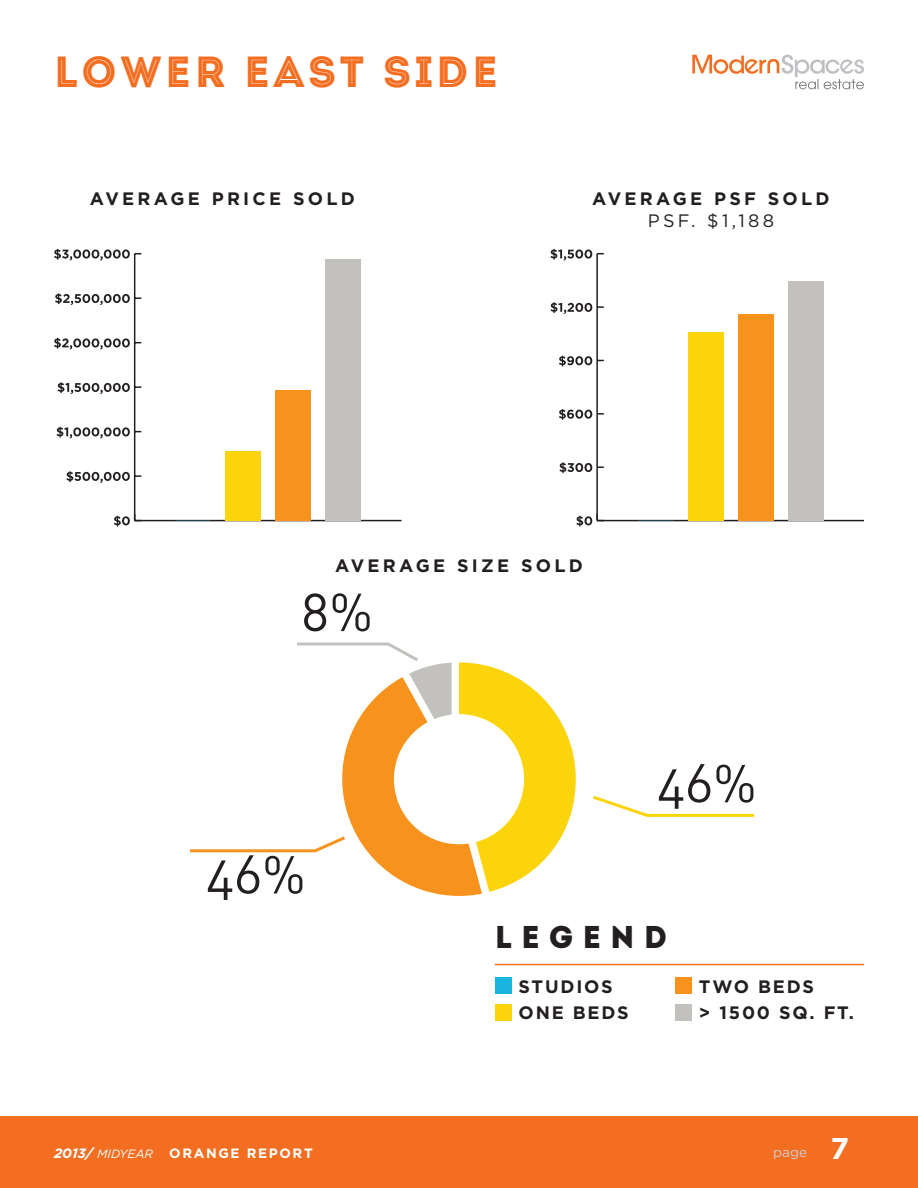
<style>
.page{position:relative;width:918px;height:1188px;background:#fff}
.page>*{position:absolute;margin:0;border:0;box-sizing:border-box;transform-origin:0 0}
.t1{font:52.5px "DIN Regular Alternate";color:#231f20}
.t2{font:43.5px "Intro Inline";letter-spacing:.08em;color:#f36e21}
.t3{font:31.5px "Intro";letter-spacing:.28em;color:#231f20}
.t4{font:700 30px "Gotham HTF";color:#fff}
.t5{font:700 18px "Gotham HTF";letter-spacing:.18em;color:#231f20}
.t6{font:700 18px/26.4px "Gotham HTF";letter-spacing:.1em;color:#231f20}
.t7{font:18px "Gotham HTF";letter-spacing:.18em;color:#231f20}
.t8{font:700 13.5px "Gotham HTF";letter-spacing:.12em;color:#fff}
.t9{font:13.5px "Gotham HTF";color:#cdced0}
.s1{font-style:italic}
.s2{font-weight:400;font-style:italic;font-size:12px}
</style>
<div class="page">
<div style="left:0;top:1117px;width:918px;height:71px;background:#f36e21"></div>
<svg style="left:692px;top:55px;width:172px;height:34px"></svg>
<div style="left:495px;top:1004px;width:17px;height:17px;background:#fcd40b"></div>
<div style="left:495px;top:978px;width:17px;height:16px;background:#1ab4e0"></div>
<div style="left:675px;top:978px;width:17px;height:16px;background:#f7931d"></div>
<div style="left:675px;top:1004px;width:17px;height:17px;background:#c2c1be"></div>
<hr style="left:495px;top:964px;width:369px;height:1px;background:#f36e21">
<svg style="left:593px;top:795px;width:161px;height:22px"></svg>
<svg style="left:190px;top:642px;width:386px;height:254px"></svg>
<hr style="left:135px;top:520px;width:267px;height:1px;background:#231f20">
<hr style="left:134px;top:254px;width:1px;height:267px;background:#231f20">
<svg style="left:114px;top:514px;width:27px;height:12px"></svg>
<svg style="left:66px;top:471px;width:75px;height:12px"></svg>
<svg style="left:57px;top:427px;width:84px;height:11px"></svg>
<svg style="left:58px;top:382px;width:83px;height:12px"></svg>
<svg style="left:54px;top:338px;width:87px;height:11px"></svg>
<svg style="left:55px;top:293px;width:86px;height:12px"></svg>
<svg style="left:54px;top:249px;width:87px;height:11px"></svg>
<div style="left:326px;top:259px;width:35px;height:262px;background:#c2c1be"></div>
<div style="left:276px;top:390px;width:35px;height:131px;background:#f7931d"></div>
<div style="left:226px;top:451px;width:35px;height:70px;background:#fcd40b"></div>
<hr style="left:597px;top:520px;width:267px;height:1px;background:#231f20">
<hr style="left:596px;top:254px;width:2px;height:267px;background:#231f20">
<svg style="left:576px;top:514px;width:28px;height:12px"></svg>
<svg style="left:559px;top:462px;width:45px;height:11px"></svg>
<svg style="left:559px;top:409px;width:45px;height:11px"></svg>
<svg style="left:559px;top:356px;width:45px;height:10px"></svg>
<svg style="left:551px;top:302px;width:53px;height:12px"></svg>
<svg style="left:550px;top:249px;width:54px;height:11px"></svg>
<div style="left:788px;top:281px;width:35px;height:240px;background:#c2c1be"></div>
<div style="left:738px;top:314px;width:35px;height:207px;background:#f7931d"></div>
<div style="left:688px;top:332px;width:35px;height:189px;background:#fcd40b"></div>
<p class="t2" style="left:54px;top:45px;width:446px">LOWER EAST SIDE</p>
<p class="t5" style="left:90px;top:188px;width:266px">AVERAGE PRICE SOLD</p>
<p class="t5" style="left:592px;top:188px;width:239px">AVERAGE PSF SOLD</p>
<p class="t7" style="left:648px;top:211px;width:128px">PSF. $1,188</p>
<p class="t5" style="left:335px;top:556px;width:249px">AVERAGE SIZE SOLD</p>
<p class="t1" style="left:301px;top:579px;width:73px">8%</p>
<p class="t1" style="left:206px;top:842px;width:101px">46%</p>
<p class="t8" style="left:54px;top:1145px;width:260px"><span class="s1">2013/</span> <span class="s2">MIDYEAR</span> ORANGE REPORT</p>
<p class="t1" style="left:657px;top:751px;width:101px">46%</p>
<h3 class="t3" style="left:495px;top:918px;width:174px">LEGEND</h3>
<p class="t6" style="left:519px;top:973px;width:96px">STUDIOS</p>
<p class="t6" style="left:699px;top:973px;width:157px">TWO BEDS<br>&gt; 1500 SQ. FT.</p>
<p class="t5" style="left:519px;top:1002px;width:112px">ONE BEDS</p>
<p class="t9" style="left:773px;top:1144px;width:35px">page</p>
<p class="t4" style="left:831px;top:1131px;width:20px">7</p>
</div>
